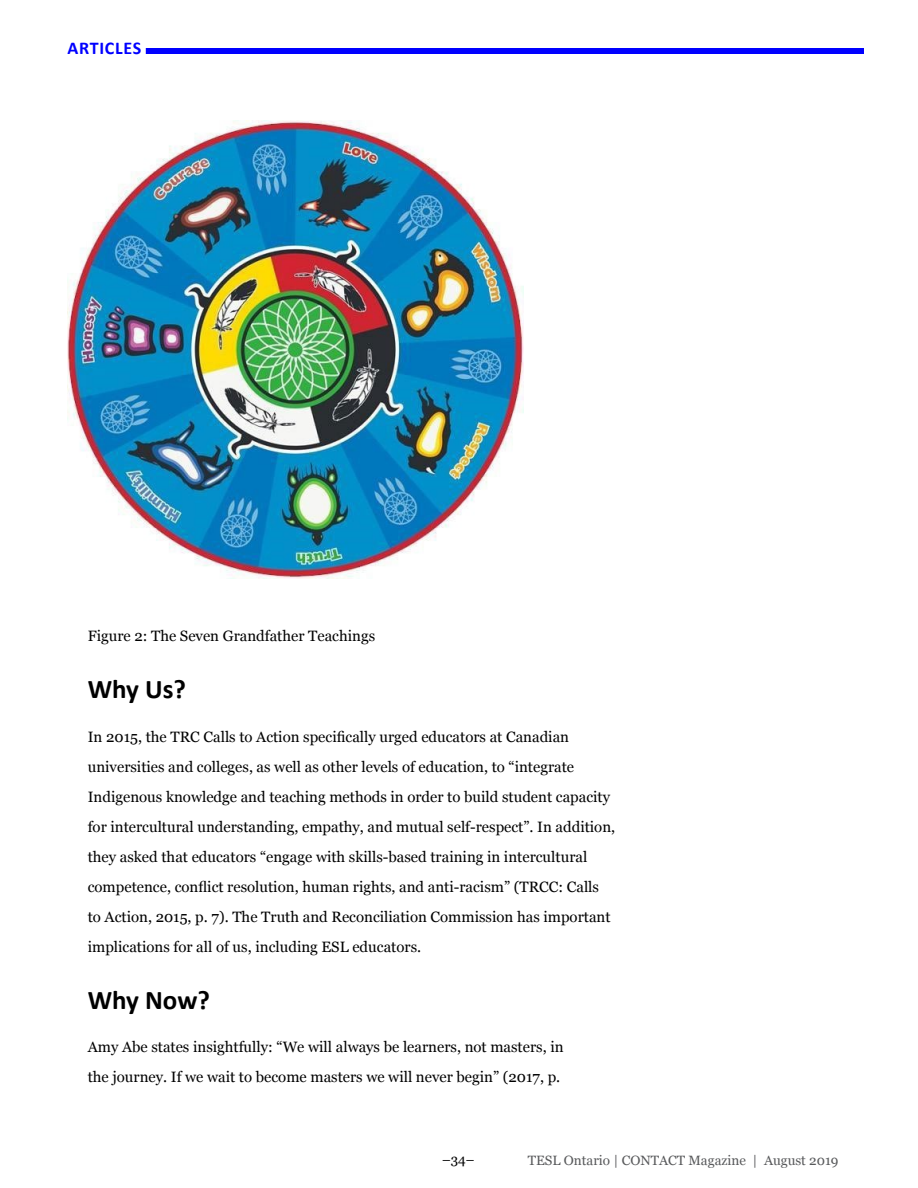
<style>
.page{position:relative;width:918px;height:1188px;background:#fff}
.page>*{position:absolute;margin:0;border:0;box-sizing:border-box;transform-origin:0 0}
.t1{font:700 27px "Calibri";color:#000}
.t2{font:700 18px "Calibri";letter-spacing:.04em;color:#00f}
.Body{font:15px/30px "Georgia";color:#000}
.t3{font:13.5px "Georgia";color:#58595b}
.t4{font:13.5px "Georgia";color:#000}
</style>
<div class="page">
<div style="left:146px;top:48px;width:718px;height:6px;background:#00f"></div>
<img style="left:68px;top:121px;width:456px;height:458px">
<p class="t2" style="left:68px;top:37px;width:75px">ARTICLES</p>
<p class="Body" style="left:88px;top:621px;width:289px">Figure 2: The Seven Grandfather Teachings</p>
<h2 class="t1" style="left:88px;top:672px;width:100px">Why Us?</h2>
<p class="Body" style="left:88px;top:722px;width:529px">In 2015, the TRC Calls to Action specifically urged educators at Canadian universities and colleges, as well as other levels of education, to “integrate Indigenous knowledge and teaching methods in order to build student capacity for intercultural understanding, empathy, and mutual self-respect”. In addition, they asked that educators “engage with skills-based training in intercultural competence, conflict resolution, human rights, and anti-racism” (TRCC: Calls to Action, 2015, p. 7). The Truth and Reconciliation Commission has important implications for all of us, including ESL educators.</p>
<h2 class="t1" style="left:88px;top:983px;width:124px">Why Now?</h2>
<p class="Body" style="left:88px;top:1032px;width:477px">Amy Abe states insightfully: “We will always be learners, not masters, in the journey. If we wait to become masters we will never begin” (2017, p.</p>
<p class="t4" style="left:442px;top:1151px;width:34px">–34–</p>
<p class="t3" style="left:528px;top:1152px;width:312px">TESL Ontario | CONTACT Magazine | August 2019</p>
</div>
